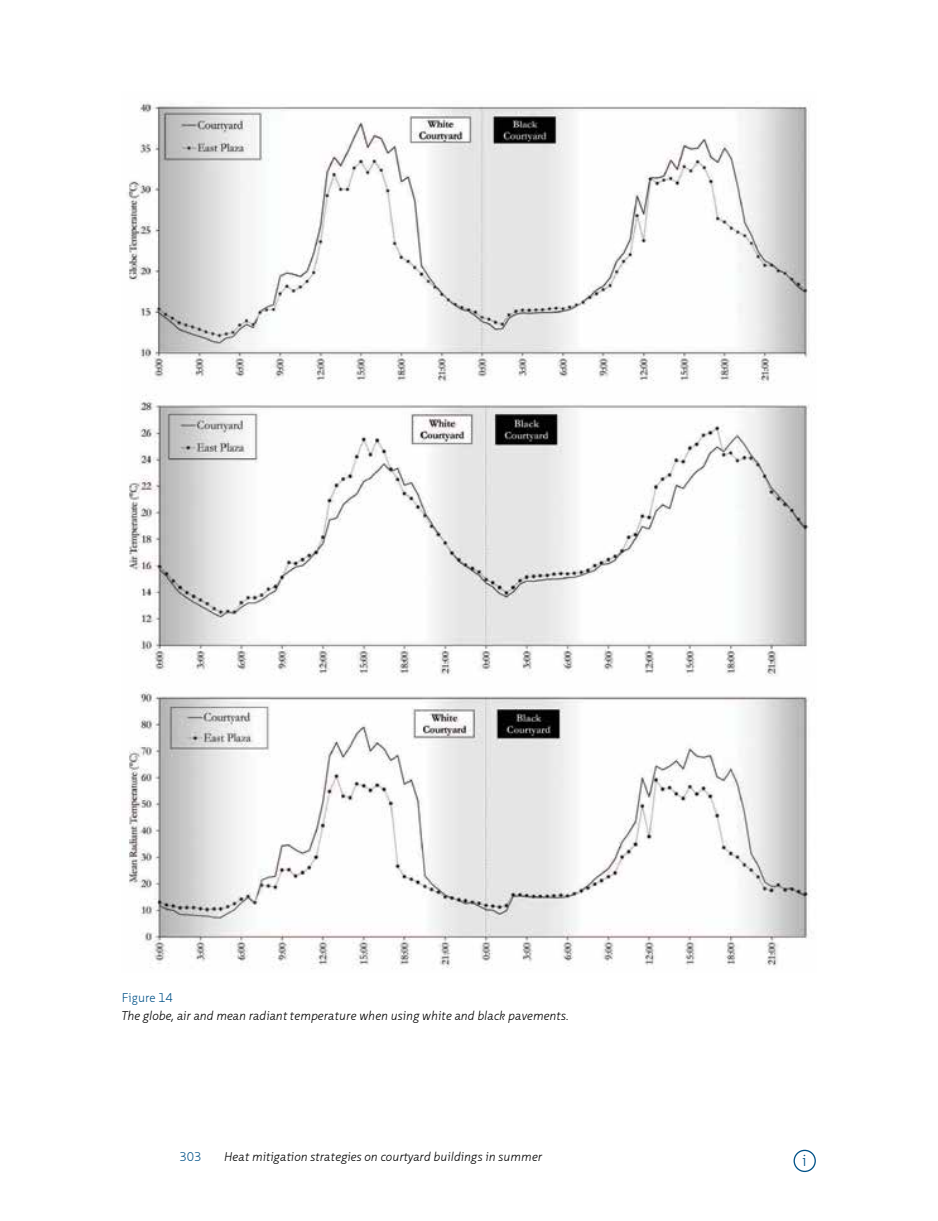
<style>
.page{position:relative;width:938px;height:1221px;background:#fff}
.page>*{position:absolute;margin:0;border:0;box-sizing:border-box;transform-origin:0 0}
.t1{font:300 15.75px "Neue Sans";color:#005288}
.t2{font:italic 300 12.25px "Neue Sans";color:#000}
.t3{font:300 12.25px "Neue Sans";color:#005288}
</style>
<div class="page">
<img style="left:127px;top:101px;width:687px;height:868px">
<div style="left:793px;top:1149px;width:22px;height:22px;border:1px solid #005288;border-radius:50%"></div>
<p class="t3" style="left:122px;top:991px;width:52px">Figure 14</p>
<p class="t2" style="left:122px;top:1008px;width:448px">The globe, air and mean radiant temperature when using white and black pavements.</p>
<p class="t3" style="left:179px;top:1149px;width:24px">303</p>
<p class="t2" style="left:224px;top:1149px;width:319px">Heat mitigation strategies on courtyard buildings in summer</p>
<p class="t1" style="left:802px;top:1151px;width:6px">i</p>
</div>
